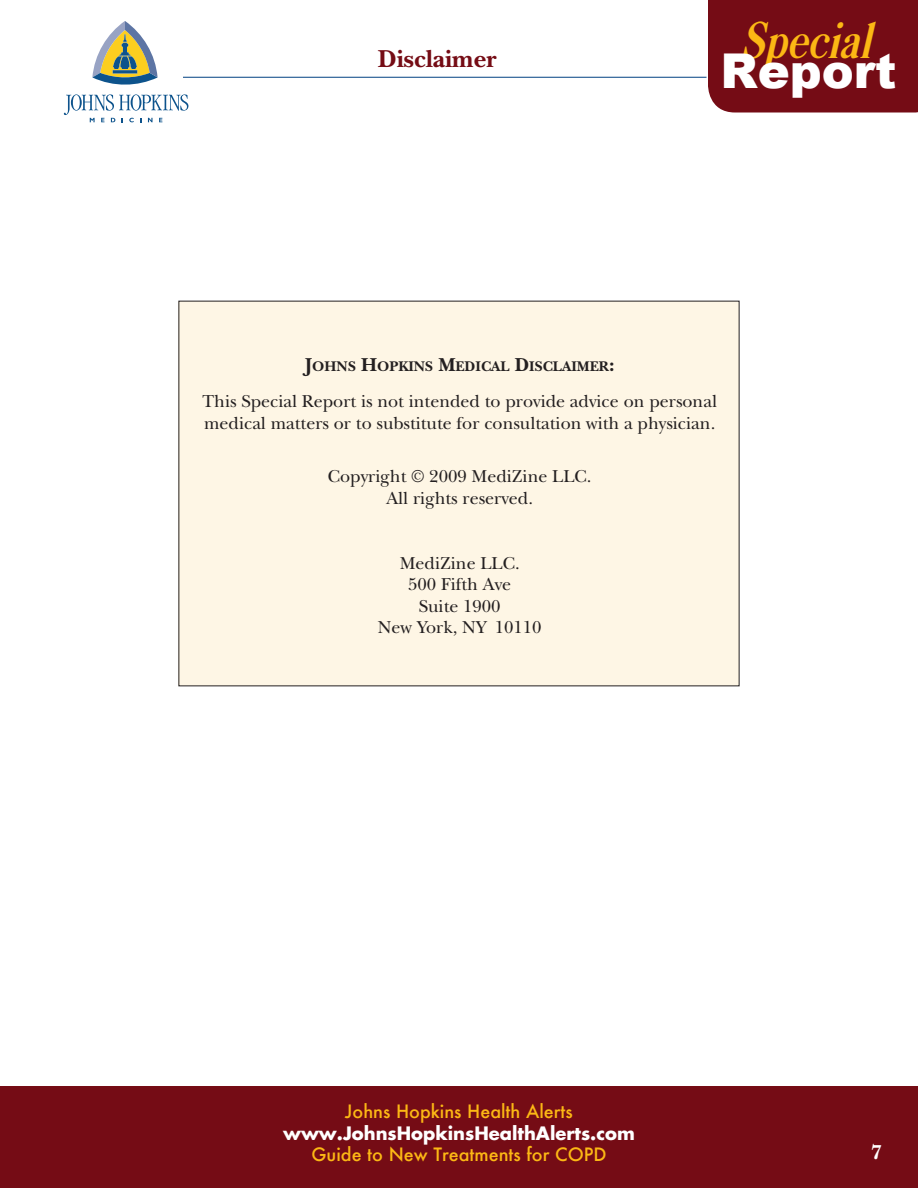
<style>
.page{position:relative;width:918px;height:1188px;background:#fff}
.page>*{position:absolute;margin:0;border:0;box-sizing:border-box;transform-origin:0 0}
.t1{font:900 48px "Arial";color:#fff}
.t2{font:italic 700 condensed 45px "OPTI Caslon";color:#fcb814}
.t3{font:700 25.5px "New Baskerville";color:#750c15}
.t4{font:700 21px "New Baskerville";color:#fff}
.t5{font:18px "New Baskerville";color:#231f20}
.t6{font:500 18px "Futura";color:#fcb814}
.t7{font:700 18px "Futura";color:#fff}
.t8{font:700 14.7px "New Baskerville";color:#231f20}
.s1{font-size:19.5px}
</style>
<div class="page">
<div style="left:179px;top:301px;width:560px;height:385px;background:#fef6e5"></div>
<div style="left:0;top:1087px;width:918px;height:101px;background:#750c15"></div>
<svg style="left:64px;top:21px;width:124px;height:101px"></svg>
<hr style="left:183px;top:77px;width:523px;height:1px;background:#014181">
<div style="left:708px;top:0;width:210px;height:112px;background:#750c15"></div>
<p class="t3" style="left:378px;top:43px;width:120px">Disclaimer</p>
<p class="t2" style="left:740px;top:9px;width:145px">Special</p>
<p class="t1" style="left:721px;top:45px;width:178px">Report</p>
<p class="t8" style="left:305px;top:357px;width:311px"><span class="s1">J</span>OHNS <span class="s1">H</span>OPKINS <span class="s1">M</span>EDICAL <span class="s1">D</span>ISCLAIMER<span class="s1">:</span></p>
<p class="t5" style="left:202px;top:390px;width:516px">This Special Report is not intended to provide advice on personal</p>
<p class="t5" style="left:204px;top:412px;width:513px">medical matters or to substitute for consultation with a physician.</p>
<p class="t5" style="left:328px;top:465px;width:265px">Copyright © 2009 MediZine LLC.</p>
<p class="t5" style="left:386px;top:487px;width:148px">All rights reserved.</p>
<p class="t5" style="left:400px;top:552px;width:121px">MediZine LLC.</p>
<p class="t5" style="left:408px;top:573px;width:105px">500 Fifth Ave</p>
<p class="t5" style="left:419px;top:595px;width:83px">Suite 1900</p>
<p class="t5" style="left:378px;top:617px;width:165px">New York, NY 10110</p>
<p class="t6" style="left:345px;top:1099px;width:229px">Johns Hopkins Health Alerts</p>
<p class="t7" style="left:283px;top:1120px;width:353px">www.JohnsHopkinsHealthAlerts.com</p>
<p class="t6" style="left:311px;top:1142px;width:297px">Guide to New Treatments for COPD</p>
<p class="t4" style="left:871px;top:1140px;width:12px">7</p>
</div>
